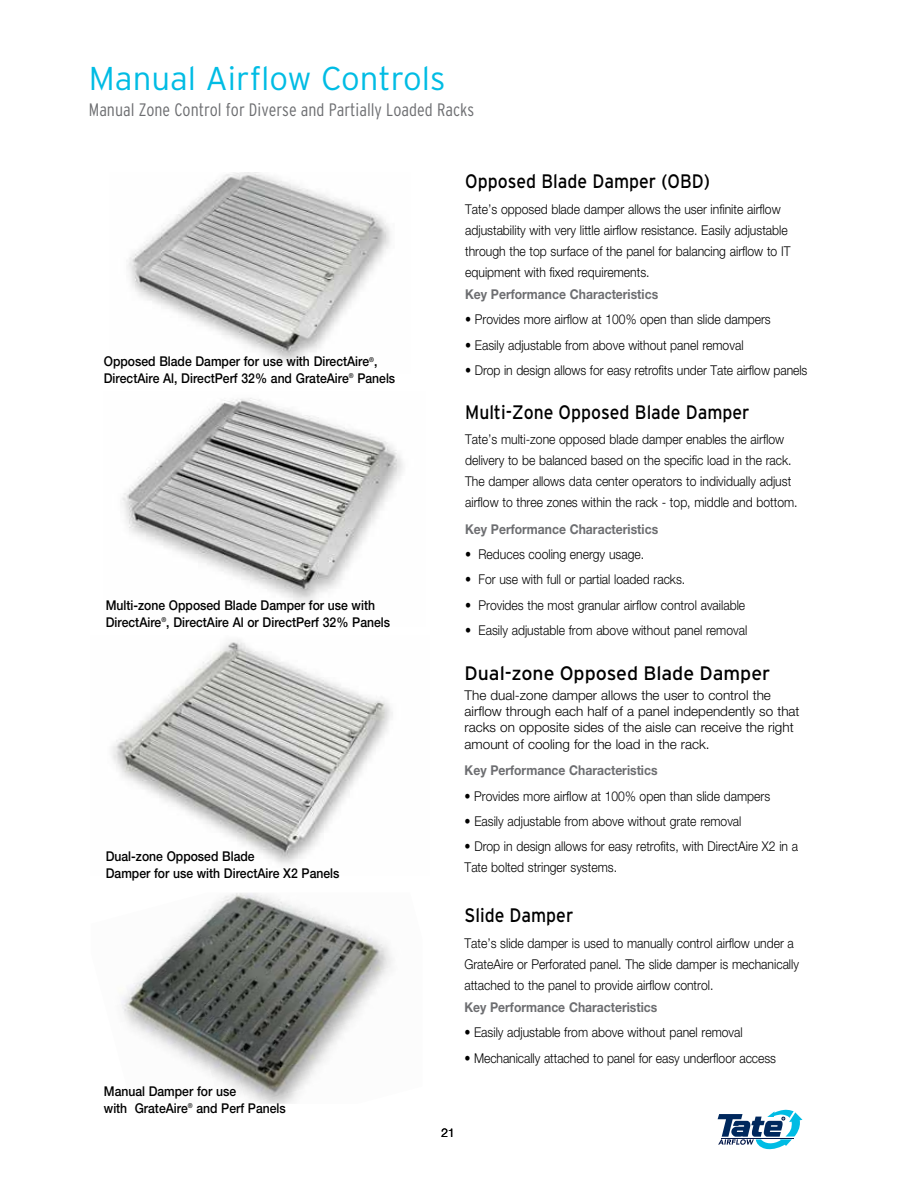
<style>
.page{position:relative;width:918px;height:1188px;background:#fff}
.page>*{position:absolute;margin:0;border:0;box-sizing:border-box;transform-origin:0 0}
.t1{font:300 33px "Interstate";color:#00bce4}
.t2{font:19.5px "Interstate";color:#000;scale:.9 1}
.t3{font:19.5px "Interstate";color:#000}
.t4{font:300 condensed 18px "Interstate";color:#6d6e71}
.t5{font:300 13.5px/21px "Helvetica Neue LT Std";color:#000;scale:.9 1}
.t6{font:500 13.5px/16.5px "Helvetica Neue LT Std";color:#000;scale:.9 1}
.t7{font:300 13.5px/16.2px "Helvetica Neue LT Std";color:#000}
.t8{font:700 13.5px "Helvetica Neue LT Std";color:#6d6e71;scale:.9 1}
.t9{font:300 12px "Helvetica Neue LT Std";color:#000}
</style>
<div class="page">
<svg style="left:718px;top:1110px;width:84px;height:39px"></svg>
<img style="left:121px;top:893px;width:272px;height:211px">
<img style="left:122px;top:398px;width:281px;height:205px">
<img style="left:128px;top:173px;width:262px;height:191px">
<img style="left:112px;top:640px;width:281px;height:224px">
<h1 class="t1" style="left:89px;top:59px;width:358px">Manual Airflow Controls</h1>
<h3 class="t4" style="left:89px;top:99px;width:387px">Manual Zone Control for Diverse and Partially Loaded Racks</h3>
<p class="t6" style="left:104px;top:353px;width:325px">Opposed Blade Damper for use with DirectAire<sup>®</sup>,<br>DirectAire Al, DirectPerf 32% and GrateAire<sup>®</sup> Panels</p>
<p class="t6" style="left:106px;top:597px;width:317px">Multi-zone Opposed Blade Damper for use with<br>DirectAire<sup>®</sup>, DirectAire Al or DirectPerf 32% Panels</p>
<p class="t6" style="left:106px;top:848px;width:261px">Dual-zone Opposed Blade<br>Damper for use with DirectAire X2 Panels</p>
<p class="t6" style="left:104px;top:1083px;width:204px">Manual Damper for use<br>with GrateAire<sup>®</sup> and Perf Panels</p>
<h2 class="t2" style="left:465px;top:170px;width:274px">Opposed Blade Damper (OBD)</h2>
<p class="t5" style="left:465px;top:198px;width:363px">Tate’s opposed blade damper allows the user infinite airflow adjustability with very little airflow resistance. Easily adjustable through the top surface of the panel for balancing airflow to IT equipment with fixed requirements.</p>
<p class="t8" style="left:465px;top:286px;width:216px">Key Performance Characteristics</p>
<p class="t5" style="left:465px;top:309px;width:341px">• Provides more airflow at 100% open than slide dampers</p>
<p class="t5" style="left:465px;top:334px;width:311px">• Easily adjustable from above without panel removal</p>
<p class="t5" style="left:465px;top:359px;width:382px">• Drop in design allows for easy retrofits under Tate airflow panels</p>
<h2 class="t2" style="left:465px;top:400px;width:318px">Multi-Zone Opposed Blade Damper</h2>
<p class="t5" style="left:465px;top:428px;width:371px">Tate’s multi-zone opposed blade damper enables the airflow delivery to be balanced based on the specific load in the rack.<br>The damper allows data center operators to individually adjust airflow to three zones within the rack - top, middle and bottom.</p>
<p class="t8" style="left:465px;top:521px;width:216px">Key Performance Characteristics</p>
<p class="t5" style="left:465px;top:543px;width:200px">• Reduces cooling energy usage.</p>
<p class="t5" style="left:465px;top:569px;width:246px">• For use with full or partial loaded racks.</p>
<p class="t5" style="left:465px;top:594px;width:313px">• Provides the most granular airflow control available</p>
<p class="t5" style="left:465px;top:619px;width:315px">• Easily adjustable from above without panel removal</p>
<h2 class="t3" style="left:465px;top:661px;width:307px">Dual-zone Opposed Blade Damper</h2>
<p class="t7" style="left:465px;top:687px;width:336px">The dual-zone damper allows the user to control the airflow through each half of a panel independently so that racks on opposite sides of the aisle can receive the right amount of cooling for the load in the rack.</p>
<p class="t8" style="left:465px;top:762px;width:216px">Key Performance Characteristics</p>
<p class="t5" style="left:465px;top:785px;width:341px">• Provides more airflow at 100% open than slide dampers</p>
<p class="t5" style="left:465px;top:810px;width:309px">• Easily adjustable from above without grate removal</p>
<p class="t5" style="left:465px;top:836px;width:372px">• Drop in design allows for easy retrofits, with DirectAire X2 in a<br>Tate bolted stringer systems.</p>
<h2 class="t2" style="left:464px;top:904px;width:123px">Slide Damper</h2>
<p class="t5" style="left:464px;top:932px;width:373px">Tate’s slide damper is used to manually control airflow under a<br>GrateAire or Perforated panel. The slide damper is mechanically attached to the panel to provide airflow control.</p>
<p class="t8" style="left:464px;top:999px;width:216px">Key Performance Characteristics</p>
<p class="t5" style="left:464px;top:1022px;width:311px">• Easily adjustable from above without panel removal</p>
<p class="t5" style="left:464px;top:1047px;width:348px">• Mechanically attached to panel for easy underfloor access</p>
<p class="t9" style="left:441px;top:1125px;width:15px">21</p>
</div>
